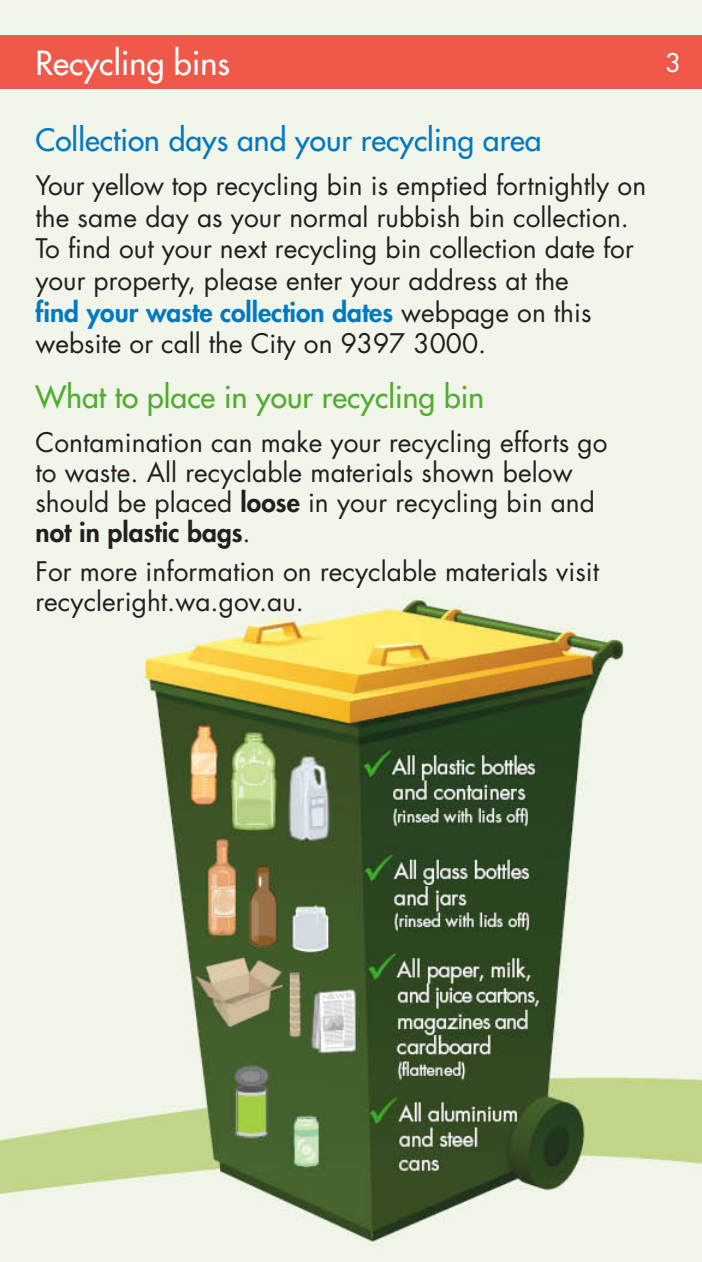
<style>
.page{position:relative;width:702px;height:1262px;background:#fff}
.page>*{position:absolute;margin:0;border:0;box-sizing:border-box;transform-origin:0 0}
.t1{font:32.5px "Futura";color:#fff}
.Sub_Heading_blue{font:30px "Futura";color:#0079c2}
.Paragraph_Style_1{font:30px "Futura";color:#4fad2f}
.Body_Text{font:26.25px/31.5px "Futura";color:#231f20}
.t2{font:25px "Futura";color:#fff}
.s1{font-weight:800;color:#0079c2}
.s2{font-weight:800}
</style>
<div class="page">
<img style="left:0;top:0;width:702px;height:1261px">
<div style="left:0;top:35px;width:702px;height:54px;background:#f0594a"></div>
<p class="t1" style="left:35px;top:43px;width:196px">Recycling bins</p>
<p class="t2" style="left:665px;top:47px;width:16px">3</p>
<p class="Sub_Heading_blue" style="left:35px;top:121px;width:507px">Collection days and your recycling area</p>
<p class="Body_Text" style="left:35px;top:170px;width:612px">Your yellow top recycling bin is emptied fortnightly on the same day as your normal rubbish bin collection.<br>To find out your next recycling bin collection date for your property, please enter your address at the<br><span class="s1">find your waste collection dates</span> webpage on this website or call the City on 9397 3000.</p>
<p class="Paragraph_Style_1" style="left:35px;top:378px;width:450px">What to place in your recycling bin</p>
<p class="Body_Text" style="left:35px;top:428px;width:573px;line-height:30px">Contamination can make your recycling efforts go to waste. All recyclable materials shown below should be placed <span class="s2">loose</span> in your recycling bin and <span class="s2">not in plastic bags</span>.</p>
<p class="Body_Text" style="left:35px;top:557px;width:565px;line-height:30px">For more information on recyclable materials visit recycleright.wa.gov.au.</p>
</div>
